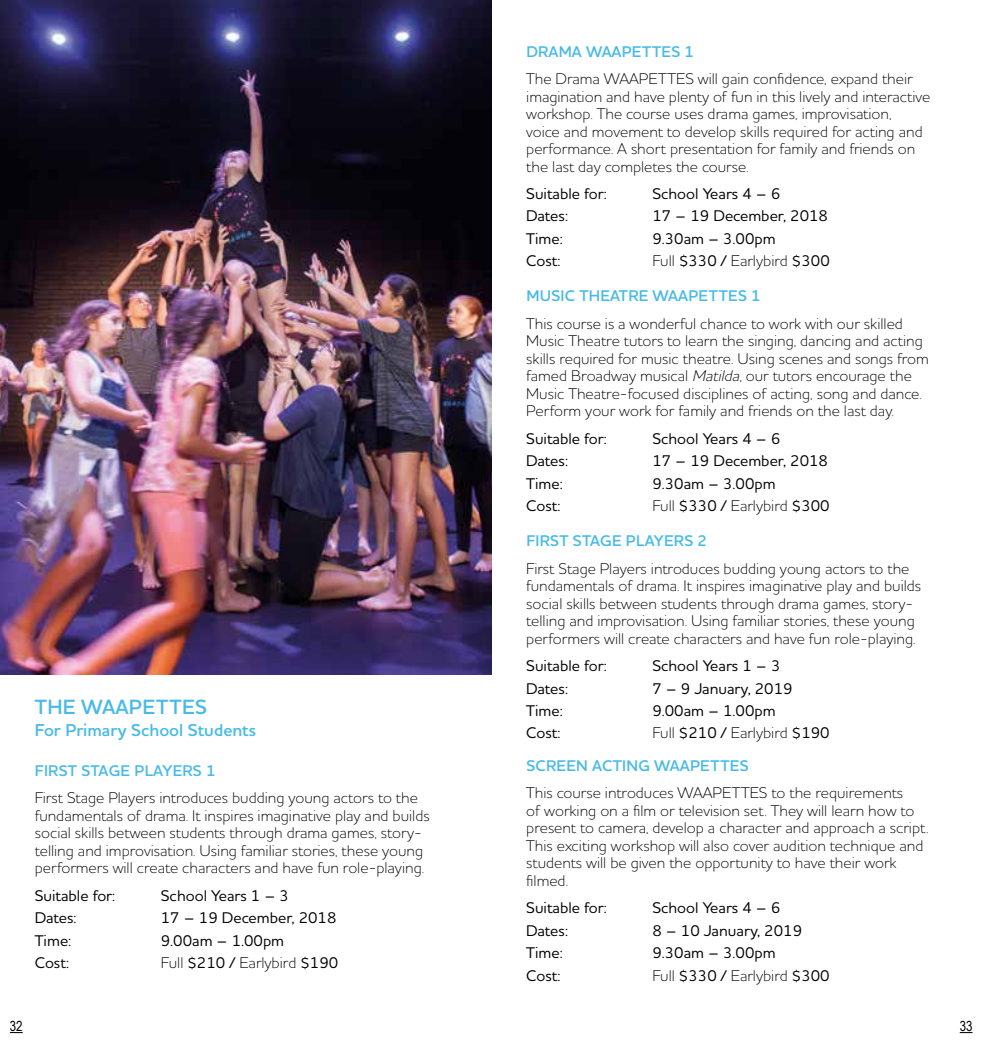
<style>
.page{position:relative;width:983px;height:1042px;background:#fff}
.page>*{position:absolute;margin:0;border:0;box-sizing:border-box;transform-origin:0 0}
.t1{font:600 21px "Houschka Pro";letter-spacing:.015em;color:#47bae8}
.t2{font:600 17.5px "Houschka Pro";color:#47bae8}
.t3{font:300 15.75px/17.5px "Houschka Pro";color:#000}
.t4{font:500 15.75px "Houschka Pro";color:#000}
.t5{font:600 15.75px/32.4px "Houschka Pro";letter-spacing:.015em;color:#47bae8}
.t6{font:14px "Arial Narrow";color:#000}
.s1{font-weight:500}
.s2{font-style:italic}
.s3{font-weight:300;color:#000}
.s4{font-weight:500;color:#000}
</style>
<div class="page">
<svg style="left:959px;top:1032px;width:13px;height:1px"></svg>
<svg style="left:10px;top:1032px;width:13px;height:1px"></svg>
<img style="left:0;top:0;width:491px;height:675px">
<h1 class="t1" style="left:35px;top:693px;width:174px">THE WAAPETTES</h1>
<p class="t2" style="left:35px;top:719px;width:223px">For Primary School Students</p>
<p class="t5" style="left:35px;top:754px;width:182px">FIRST STAGE PLAYERS 1</p>
<p class="t3" style="left:35px;top:789px;width:396px">First Stage Players introduces budding young actors to the fundamentals of drama. It inspires imaginative play and builds social skills between students through drama games, story&shy;telling and improvisation. Using familiar stories, these young performers will create characters and have fun role-playing.</p>
<p class="t4" style="left:35px;top:885px;width:82px">Suitable for:</p>
<p class="t4" style="left:161px;top:885px;width:130px">School Years 1 – 3</p>
<p class="t4" style="left:35px;top:908px;width:43px">Dates:</p>
<p class="t4" style="left:161px;top:908px;width:177px">17 – 19 December, 2018</p>
<p class="t4" style="left:35px;top:930px;width:38px">Time:</p>
<p class="t4" style="left:161px;top:930px;width:125px">9.00am – 1.00pm</p>
<p class="t4" style="left:35px;top:953px;width:36px">Cost:</p>
<p class="t3" style="left:161px;top:954px;width:179px">Full <span class="s1">$210 /</span> Earlybird <span class="s1">$190</span></p>
<p class="t5" style="left:526px;top:35px;width:169px">DRAMA WAAPETTES 1</p>
<p class="t3" style="left:526px;top:70px;width:405px">The Drama WAAPETTES will gain confidence, expand their imagination and have plenty of fun in this lively and interactive workshop. The course uses drama games, improvisation,<br>voice and movement to develop skills required for acting and performance. A short presentation for family and friends on the last day completes the course.</p>
<p class="t4" style="left:526px;top:184px;width:82px">Suitable for:</p>
<p class="t4" style="left:652px;top:184px;width:130px">School Years 4 – 6</p>
<p class="t4" style="left:526px;top:206px;width:43px">Dates:</p>
<p class="t4" style="left:652px;top:206px;width:177px">17 – 19 December, 2018</p>
<p class="t4" style="left:526px;top:228px;width:38px">Time:</p>
<p class="t4" style="left:652px;top:228px;width:125px">9.30am – 3.00pm</p>
<p class="t4" style="left:526px;top:251px;width:36px">Cost:</p>
<p class="t3" style="left:652px;top:252px;width:179px">Full <span class="s1">$330 /</span> Earlybird <span class="s1">$300</span></p>
<p class="t5" style="left:526px;top:280px;width:236px">MUSIC THEATRE WAAPETTES 1</p>
<p class="t3" style="left:526px;top:314px;width:404px">This course is a wonderful chance to work with our skilled Music Theatre tutors to learn the singing, dancing and acting skills required for music theatre. Using scenes and songs from famed Broadway musical <span class="s2">Matilda</span>, our tutors encourage the Music Theatre-focused disciplines of acting, song and dance.<br>Perform your work for family and friends on the last day.</p>
<p class="t4" style="left:526px;top:428px;width:82px">Suitable for:</p>
<p class="t4" style="left:652px;top:428px;width:130px">School Years 4 – 6</p>
<p class="t4" style="left:526px;top:451px;width:43px">Dates:</p>
<p class="t4" style="left:652px;top:451px;width:177px">17 – 19 December, 2018</p>
<p class="t4" style="left:526px;top:473px;width:38px">Time:</p>
<p class="t4" style="left:652px;top:473px;width:125px">9.30am – 3.00pm</p>
<p class="t4" style="left:526px;top:496px;width:36px">Cost:</p>
<p class="t3" style="left:652px;top:497px;width:179px">Full <span class="s1">$330 /</span> Earlybird <span class="s1">$300</span></p>
<p class="t5" style="left:526px;top:524px;width:182px">FIRST STAGE PLAYERS 2</p>
<p class="t3" style="left:526px;top:559px;width:396px">First Stage Players introduces budding young actors to the fundamentals of drama. It inspires imaginative play and builds social skills between students through drama games, story&shy;telling and improvisation. Using familiar stories, these young performers will create characters and have fun role-playing.</p>
<p class="t4" style="left:526px;top:655px;width:82px">Suitable for:</p>
<p class="t4" style="left:652px;top:655px;width:130px">School Years 1 – 3</p>
<p class="t4" style="left:526px;top:678px;width:43px">Dates:</p>
<p class="t4" style="left:652px;top:678px;width:142px">7 – 9 January, 2019</p>
<p class="t4" style="left:526px;top:700px;width:38px">Time:</p>
<p class="t4" style="left:652px;top:700px;width:125px">9.00am – 1.00pm</p>
<p class="t4" style="left:526px;top:723px;width:36px">Cost:</p>
<p class="t5" style="left:526px;top:717px;width:305px;text-indent:126px"><span class="s3">Full</span> <span class="s4">$210 /</span> <span class="s3">Earlybird</span> <span class="s4">$190<br></span>SCREEN ACTING WAAPETTES</p>
<p class="t3" style="left:526px;top:784px;width:403px">This course introduces WAAPETTES to the requirements<br>of working on a film or television set. They will learn how to present to camera, develop a character and approach a script.<br>This exciting workshop will also cover audition technique and students will be given the opportunity to have their work filmed.</p>
<p class="t4" style="left:526px;top:898px;width:82px">Suitable for:</p>
<p class="t4" style="left:652px;top:898px;width:130px">School Years 4 – 6</p>
<p class="t4" style="left:526px;top:920px;width:43px">Dates:</p>
<p class="t4" style="left:652px;top:920px;width:151px">8 – 10 January, 2019</p>
<p class="t4" style="left:526px;top:942px;width:38px">Time:</p>
<p class="t4" style="left:652px;top:942px;width:125px">9.30am – 3.00pm</p>
<p class="t4" style="left:526px;top:965px;width:36px">Cost:</p>
<p class="t3" style="left:652px;top:966px;width:179px">Full <span class="s1">$330 /</span> Earlybird <span class="s1">$300</span></p>
<p class="t6" style="left:10px;top:1016px;width:14px">32</p>
<p class="t6" style="left:959px;top:1016px;width:14px">33</p>
</div>
